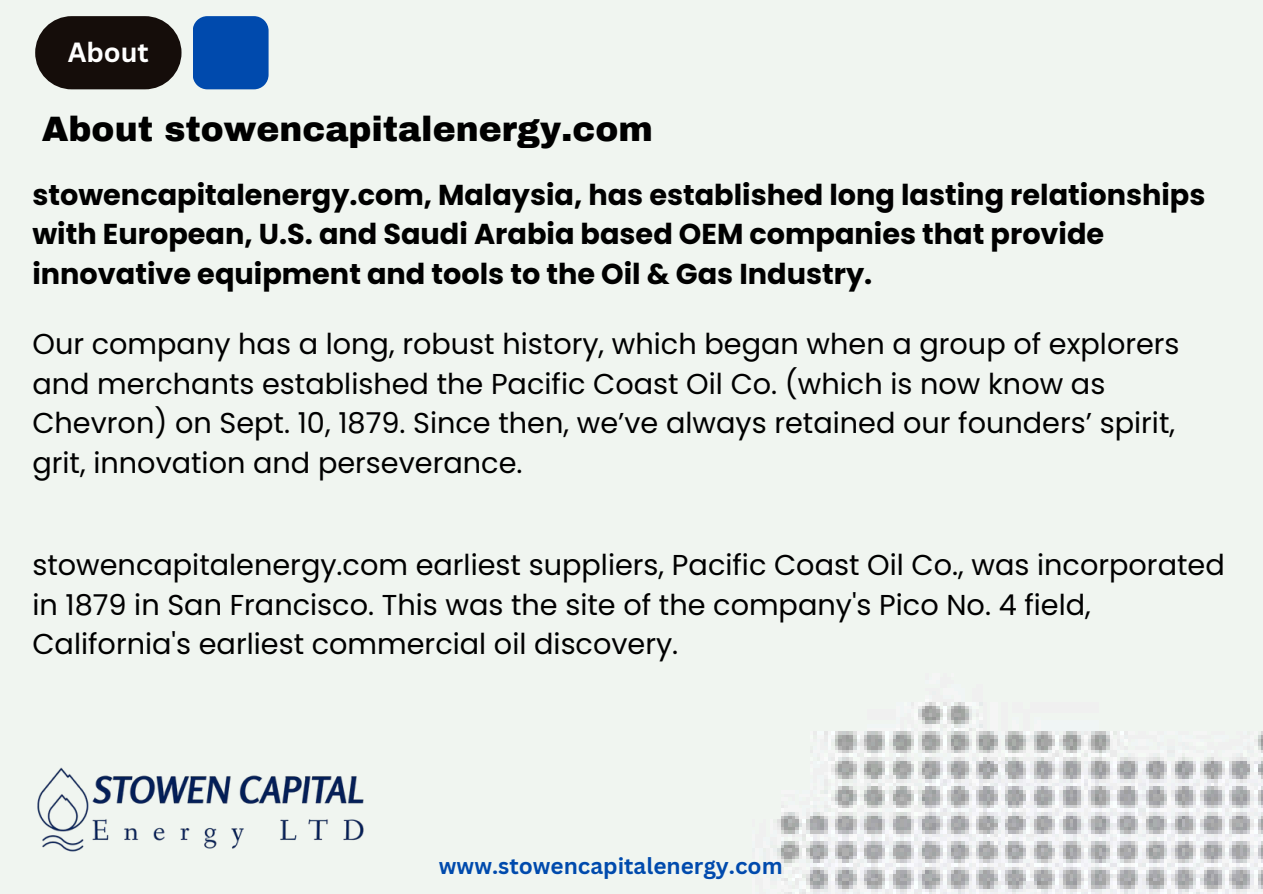
<style>
.page{position:relative;width:1263px;height:894px;background:#fff}
.page>*{position:absolute;margin:0;border:0;box-sizing:border-box;transform-origin:0 0}
.t1{font:900 34.5px "Archivo";color:#000}
.t2{font:28.8px/39.3px "Poppins";color:#000}
.t3{font:700 28.8px/39.3px "Poppins";color:#000}
.t4{font:700 27px "Canva Sans";color:#fff}
.t5{font:700 22.5px "Canva Sans";color:#004aad}
</style>
<div class="page">
<div style="left:0;top:0;width:1263px;height:893px;background:#f0f5f0"></div>
<div style="left:35px;top:16px;width:147px;height:73px;background:#150d0a;border-radius:37px"></div>
<div style="left:193px;top:16px;width:75px;height:73px;background:#004aad"></div>
<img style="left:35px;top:755px;width:335px;height:98px">
<h2 class="t4" style="left:68px;top:33px;width:83px">About</h2>
<h3 class="t1" style="left:42px;top:110px;width:613px">About stowencapitalenergy.com</h3>
<h1 class="t3" style="left:32px;top:175px;width:1174px">stowencapitalenergy.com, Malaysia, has established long lasting relationships with European, U.S. and Saudi Arabia based OEM companies that provide innovative equipment and tools to the Oil &amp; Gas Industry.</h1>
<h2 class="t2" style="left:32px;top:324px;width:1149px">Our company has a long, robust history, which began when a group of explorers and merchants established the Pacific Coast Oil Co. (which is now know as Chevron) on Sept. 10, 1879. Since then, we’ve always retained our founders’ spirit, grit, innovation and perseverance.</h2>
<h3 class="t2" style="left:32px;top:545px;width:1194px">stowencapitalenergy.com earliest suppliers, Pacific Coast Oil Co., was incorporated in 1879 in San Francisco. This was the site of the company's Pico No. 4 field,<br>California's earliest commercial oil discovery.</h3>
<p class="t5" style="left:439px;top:850px;width:345px">www.stowencapitalenergy.com</p>
</div>
